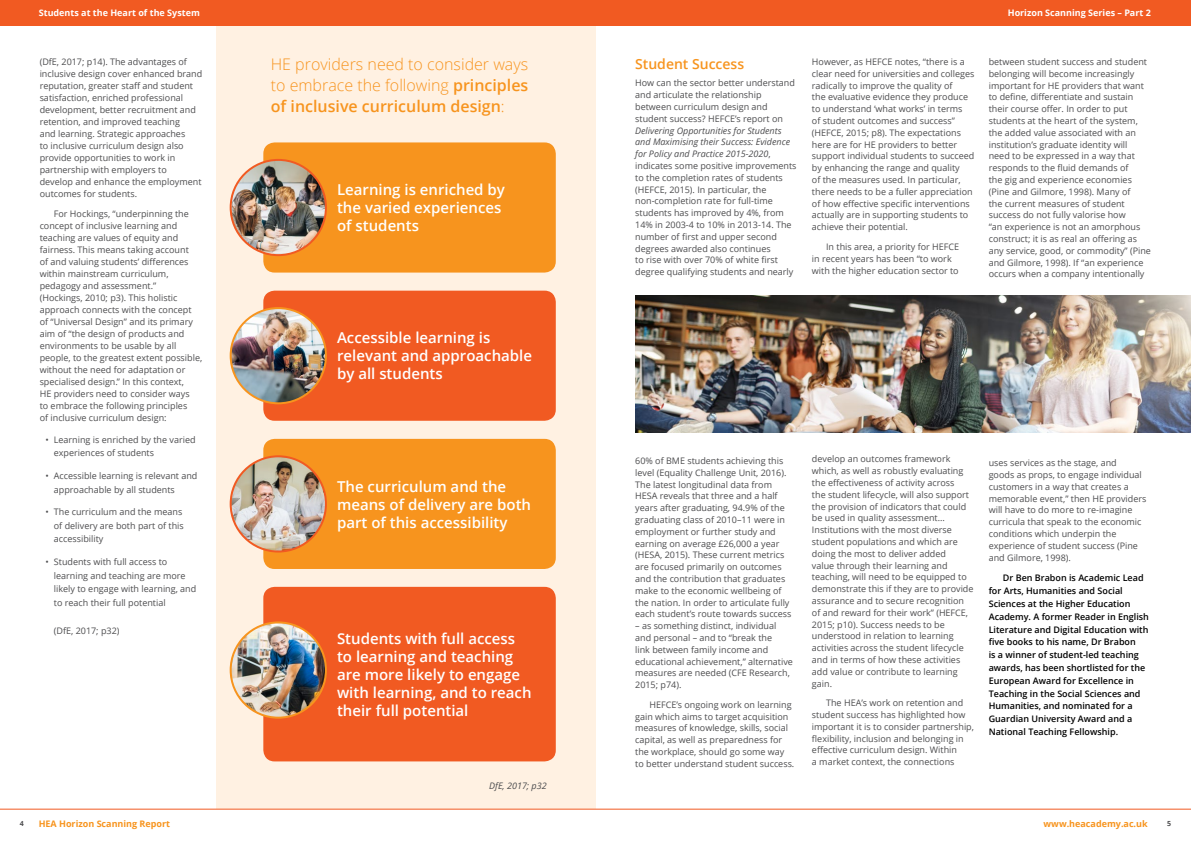
<style>
.page{position:relative;width:1191px;height:842px;background:#fff}
.page>*{position:absolute;margin:0;border:0;box-sizing:border-box;transform-origin:0 0}
.t1{font:300 16px/20.8px "Open Sans";color:#f7941e;text-align:justify}
.t2{font:600 15px/18px "Open Sans";color:#fff}
.t3{font:600 14px "Open Sans";color:#f7941e}
.t4{font:9px/11.8px "Open Sans";color:#4d4d4f}
.t5{font:600 9px/12.8px "Open Sans";color:#000}
.t6{font:700 9px "Open Sans";color:#fff}
.t7{font:700 9px "Open Sans";color:#f7941e}
.t8{font:italic 9px "Open Sans";color:#4d4d4f}
.t9{font:700 7px "Open Sans";color:#4d4d4f}
.s1{font-style:italic}
.s2{font-weight:600}
</style>
<div class="page">
<div style="left:216px;top:26px;width:379px;height:783px;background:#fff1e2"></div>
<hr style="left:0;top:809px;width:1191px;height:1px;background:#f15a22">
<div style="left:0;top:0;width:1191px;height:26px;background:#f15a22"></div>
<img style="left:635px;top:295px;width:556px;height:137px">
<div style="left:263px;top:142px;width:293px;height:131px;background:#f7941e;border-radius:11px"></div>
<div style="left:263px;top:439px;width:293px;height:130px;background:#f7941e;border-radius:11px"></div>
<div style="left:263px;top:291px;width:293px;height:130px;background:#f15a22;border-radius:11px"></div>
<div style="left:263px;top:587px;width:293px;height:174px;background:#f15a22;border-radius:11px"></div>
<img style="left:231px;top:160px;width:95px;height:95px">
<div style="left:230px;top:159px;width:97px;height:97px;border:2px solid #f15a22;border-radius:50%"></div>
<img style="left:231px;top:456px;width:95px;height:95px;border-radius:48px">
<div style="left:230px;top:455px;width:97px;height:97px;border:2px solid #f15a22;border-radius:50%"></div>
<img style="left:231px;top:308px;width:95px;height:95px;border-radius:48px">
<div style="left:230px;top:307px;width:97px;height:97px;border:2px solid #f7941e;border-radius:50%"></div>
<img style="left:231px;top:622px;width:95px;height:96px;border-radius:48px">
<div style="left:230px;top:621px;width:97px;height:98px;border:2px solid #f7941e;border-radius:50%"></div>
<p class="t6" style="left:39px;top:7px;width:163px">Students at the Heart of the System</p>
<p class="t6" style="left:1007px;top:7px;width:145px">Horizon Scanning Series – Part 2</p>
<p class="t4" style="left:40px;top:56px;width:164px">(DfE, 2017; p14). The advantages of inclusive design cover enhanced brand reputation, greater staff and student satisfaction, enriched professional development, better recruitment and retention, and improved teaching<br>and learning. Strategic approaches<br>to inclusive curriculum design also provide opportunities to work in partnership with employers to develop and enhance the employment outcomes for students.</p>
<p class="t4" style="left:40px;top:207px;width:164px;text-indent:14px">For Hockings, “underpinning the concept of inclusive learning and teaching are values of equity and fairness. This means taking account<br>of and valuing students’ differences within mainstream curriculum, pedagogy and assessment.”<br>(Hockings, 2010; p3). This holistic approach connects with the concept of “Universal Design” and its primary aim of “the design of products and environments to be usable by all people, to the greatest extent possible, without the need for adaptation or specialised design.” In this context,<br>HE providers need to consider ways<br>to embrace the following principles<br>of inclusive curriculum design:</p>
<p class="t4" style="left:54px;top:432px;width:143px;line-height:13.8px;text-indent:-9px">• Learning is enriched by the varied experiences of students</p>
<p class="t4" style="left:54px;top:468px;width:145px;line-height:13.8px;text-indent:-9px">• Accessible learning is relevant and approachable by all students</p>
<p class="t4" style="left:54px;top:504px;width:131px;line-height:13.8px;text-indent:-9px">• The curriculum and the means of delivery are both part of this accessibility</p>
<p class="t4" style="left:54px;top:554px;width:144px;line-height:13.8px;text-indent:-9px">• Students with full access to learning and teaching are more likely to engage with learning, and to reach their full potential</p>
<p class="t4" style="left:54px;top:624px;width:67px">(DfE, 2017; p32)</p>
<p class="t4" style="left:988px;top:56px;width:164px">between student success and student belonging will become increasingly important for HE providers that want to define, differentiate and sustain their course offer. In order to put students at the heart of the system, the added value associated with an institution’s graduate identity will<br>need to be expressed in a way that responds to the fluid demands of<br>the gig and experience economies (Pine and Gilmore, 1998). Many of<br>the current measures of student success do not fully valorise how<br>“an experience is not an amorphous construct; it is as real an offering as any service, good, or commodity” (Pine and Gilmore, 1998). If “an experience occurs when a company intentionally</p>
<p class="t4" style="left:812px;top:56px;width:164px">However, as HEFCE notes, “there is a clear need for universities and colleges radically to improve the quality of<br>the evaluative evidence they produce to understand ‘what works’ in terms<br>of student outcomes and success” (HEFCE, 2015; p8). The expectations here are for HE providers to better support individual students to succeed by enhancing the range and quality<br>of the measures used. In particular, there needs to be a fuller appreciation of how effective specific interventions actually are in supporting students to achieve their potential.</p>
<p class="t4" style="left:812px;top:240px;width:149px;text-indent:14px">In this area, a priority for HEFCE in recent years has been “to work with the higher education sector to</p>
<h3 class="t3" style="left:635px;top:54px;width:111px">Student Success</h3>
<p class="t4" style="left:635px;top:77px;width:161px">How can the sector better understand and articulate the relationship between curriculum design and student success? HEFCE’s report on</p>
<p class="t4" style="left:635px;top:124px;width:163px"><span class="s1">Delivering Opportunities for Students and Maximising their Success: Evidence for Policy and Practice 2015-2020</span>, indicates some positive improvements to the completion rates of students (HEFCE, 2015). In particular, the non-completion rate for full-time students has improved by 4%, from 14% in 2003-4 to 10% in 2013-14. The number of first and upper second degrees awarded also continues<br>to rise with over 70% of white first degree qualifying students and nearly</p>
<h1 class="t1" style="left:271px;top:54px;width:259px">HE providers need to consider ways to embrace the following <span class="s2">principles of inclusive curriculum design</span>:</h1>
<h2 class="t2" style="left:337px;top:180px;width:169px">Learning is enriched by the varied experiences of students</h2>
<h2 class="t2" style="left:337px;top:329px;width:196px">Accessible learning is relevant and approachable by all students</h2>
<p class="t4" style="left:812px;top:453px;width:163px">develop an outcomes framework which, as well as robustly evaluating the effectiveness of activity across<br>the student lifecycle, will also support the provision of indicators that could be used in quality assessment… Institutions with the most diverse student populations and which are doing the most to deliver added<br>value through their learning and teaching, will need to be equipped to demonstrate this if they are to provide assurance and to secure recognition of and reward for their work” (HEFCE, 2015; p10). Success needs to be understood in relation to learning activities across the student lifecycle and in terms of how these activities add value or contribute to learning gain.</p>
<p class="t4" style="left:812px;top:697px;width:163px;text-indent:14px">The HEA’s work on retention and student success has highlighted how important it is to consider partnership, flexibility, inclusion and belonging in effective curriculum design. Within<br>a market context, the connections</p>
<p class="t4" style="left:635px;top:454px;width:158px">60% of BME students achieving this level (Equality Challenge Unit, 2016).<br>The latest longitudinal data from HESA reveals that three and a half years after graduating, 94.9% of the graduating class of 2010–11 were in employment or further study and earning on average £26,000 a year (HESA, 2015). These current metrics are focused primarily on outcomes and the contribution that graduates make to the economic wellbeing of the nation. In order to articulate fully each student’s route towards success</p>
<p class="t4" style="left:635px;top:620px;width:159px">– as something distinct, individual and personal – and to “break the<br>link between family income and educational achievement,” alternative measures are needed (CFE Research,<br>2015; p74).</p>
<p class="t4" style="left:635px;top:698px;width:161px;text-indent:14px">HEFCE’s ongoing work on learning gain which aims to target acquisition measures of knowledge, skills, social capital, as well as preparedness for the workplace, should go some way to better understand student success.</p>
<p class="t4" style="left:988px;top:457px;width:159px">uses services as the stage, and<br>goods as props, to engage individual customers in a way that creates a memorable event,” then HE providers will have to do more to re-imagine curricula that speak to the economic conditions which underpin the experience of student success (Pine and Gilmore, 1998).</p>
<p class="t5" style="left:988px;top:571px;width:162px;text-indent:14px">Dr Ben Brabon is Academic Lead for Arts, Humanities and Social Sciences at the Higher Education Academy. A former Reader in English Literature and Digital Education with five books to his name, Dr Brabon<br>is a winner of student-led teaching awards, has been shortlisted for the European Award for Excellence in Teaching in the Social Sciences and Humanities, and nominated for a Guardian University Award and a National Teaching Fellowship.</p>
<h2 class="t2" style="left:337px;top:477px;width:195px">The curriculum and the means of delivery are both part of this accessibility</h2>
<h2 class="t2" style="left:337px;top:629px;width:196px">Students with full access to learning and teaching are more likely to engage with learning, and to reach their full potential</h2>
<p class="t8" style="left:489px;top:779px;width:59px">DfE, 2017; p32</p>
<p class="t9" style="left:20px;top:819px;width:5px">4</p>
<p class="t7" style="left:39px;top:817px;width:133px">HEA Horizon Scanning Report</p>
<p class="t7" style="left:1043px;top:817px;width:106px">www.heacademy.ac.uk</p>
<p class="t9" style="left:1167px;top:819px;width:5px">5</p>
</div>
